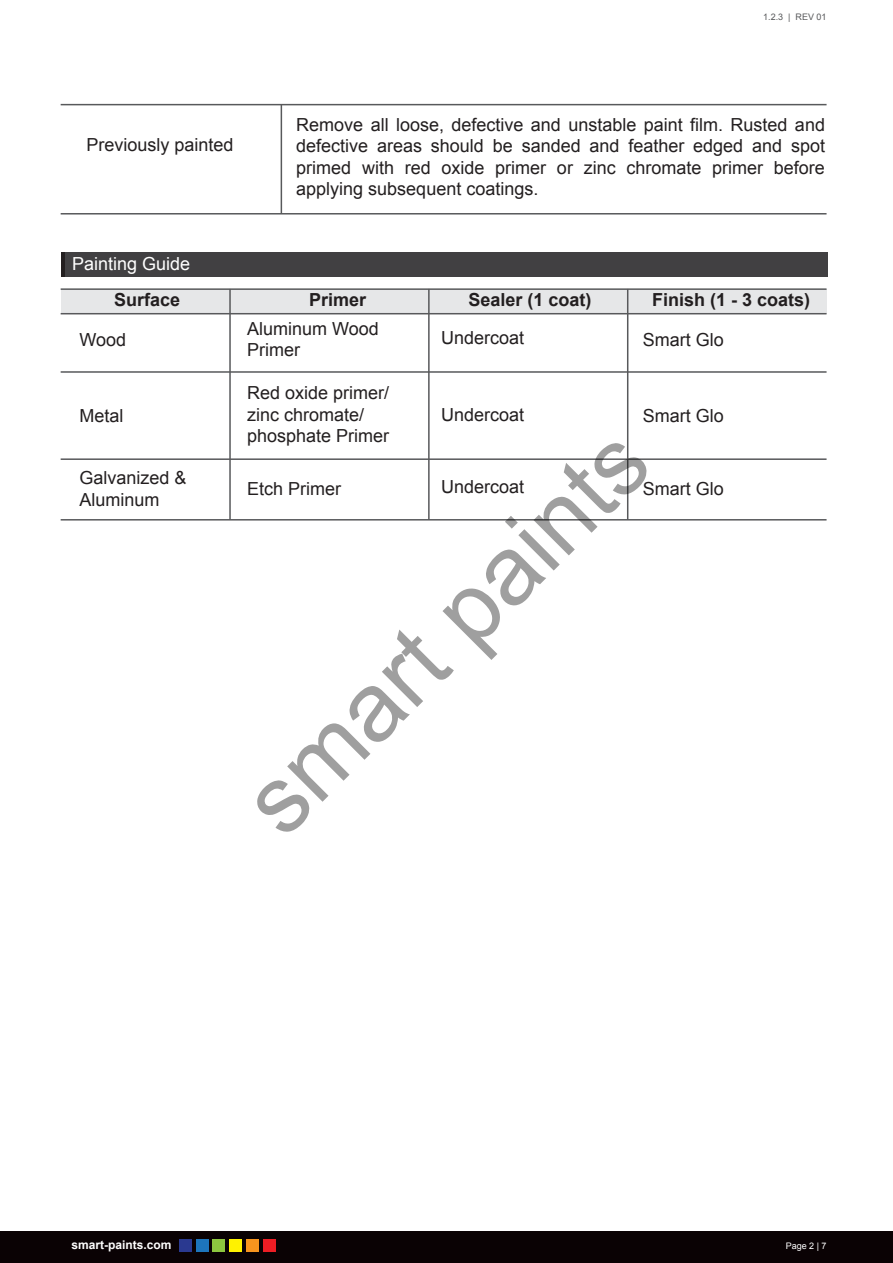
<style>
.page{position:relative;width:893px;height:1263px;background:#fff}
.page>*{position:absolute;margin:0;border:0;box-sizing:border-box;transform-origin:0 0}
.t1{font:96.45px "Arial";color:rgb(0 0 0/.38)}
.t2{font:18px/21.6px "Arial";color:#231f20}
.t3{font:700 18px "Arial";color:#231f20}
.t4{font:18px "Arial";color:#fff}
.t5{font:700 12px "Arial";color:#fff}
.t6{font:9px "Arial";color:#58595b}
.t7{font:9px "Arial";color:#fff}
</style>
<div class="page">
<hr style="left:281px;top:105px;width:1px;height:109px;background:#58595b">
<hr style="left:61px;top:104px;width:765px;height:1px;background:#58595b">
<hr style="left:61px;top:213px;width:765px;height:2px;background:#58595b">
<div style="left:0;top:1231px;width:893px;height:32px;background:#0a0204"></div>
<div style="left:179px;top:1239px;width:13px;height:13px;background:#2a3990"></div>
<div style="left:196px;top:1239px;width:13px;height:13px;background:#1d75bc"></div>
<div style="left:213px;top:1239px;width:12px;height:13px;background:#8dc63f"></div>
<div style="left:229px;top:1239px;width:13px;height:13px;background:#fff200"></div>
<div style="left:246px;top:1239px;width:13px;height:13px;background:#f7941e"></div>
<div style="left:263px;top:1239px;width:13px;height:13px;background:#ed1d24"></div>
<div style="left:61px;top:289px;width:765px;height:25px;background:#e6e7e8"></div>
<div style="left:61px;top:253px;width:766px;height:24px;background:#414042"></div>
<hr style="left:61px;top:253px;width:4px;height:24px;background:#231f20">
<hr style="left:61px;top:288px;width:765px;height:2px;background:#58595b">
<hr style="left:229px;top:289px;width:2px;height:231px;background:#58595b">
<hr style="left:627px;top:289px;width:1px;height:231px;background:#58595b">
<hr style="left:428px;top:289px;width:2px;height:231px;background:#58595b">
<hr style="left:61px;top:313px;width:765px;height:1px;background:#58595b">
<hr style="left:61px;top:371px;width:765px;height:2px;background:#58595b">
<hr style="left:61px;top:458px;width:765px;height:2px;background:#58595b">
<hr style="left:61px;top:519px;width:765px;height:1px;background:#58595b">
<p class="t6" style="left:763px;top:11px;width:65px">1.2.3 | REV 01</p>
<p class="t2" style="left:86px;top:135px;width:149px">Previously painted</p>
<p class="t2" style="left:296px;top:114px;width:530px;text-align:justify">Remove all loose, defective and unstable paint film. Rusted and defective areas should be sanded and feather edged and spot primed with red oxide primer or zinc chromate primer before applying subsequent coatings.</p>
<p class="t4" style="left:72px;top:252px;width:120px">Painting Guide</p>
<p class="t3" style="left:114px;top:288px;width:68px">Surface</p>
<p class="t2" style="left:80px;top:329px;width:48px">Wood</p>
<p class="t3" style="left:309px;top:288px;width:59px">Primer</p>
<p class="t3" style="left:468px;top:288px;width:125px">Sealer (1 coat)</p>
<p class="t3" style="left:652px;top:288px;width:160px">Finish (1 - 3 coats)</p>
<p class="t2" style="left:247px;top:318px;width:133px">Aluminum Wood<br>Primer</p>
<p class="t2" style="left:441px;top:327px;width:85px">Undercoat</p>
<p class="t2" style="left:643px;top:329px;width:83px">Smart Glo</p>
<p class="t2" style="left:247px;top:382px;width:144px">Red oxide primer/ zinc chromate/ phosphate Primer</p>
<p class="t2" style="left:441px;top:404px;width:85px">Undercoat</p>
<p class="t2" style="left:643px;top:405px;width:83px">Smart Glo</p>
<p class="t2" style="left:80px;top:405px;width:46px">Metal</p>
<h1 class="t1" style="left:213px;top:769px;width:527px;rotate:-45deg">smart paints</h1>
<p class="t2" style="left:80px;top:467px;width:109px">Galvanized &amp;<br>Aluminum</p>
<p class="t2" style="left:247px;top:478px;width:96px">Etch Primer</p>
<p class="t2" style="left:441px;top:476px;width:85px">Undercoat</p>
<p class="t2" style="left:643px;top:478px;width:83px">Smart Glo</p>
<p class="t5" style="left:72px;top:1236px;width:102px">smart-paints.com</p>
<p class="t7" style="left:786px;top:1239px;width:42px">Page 2 | 7</p>
</div>
